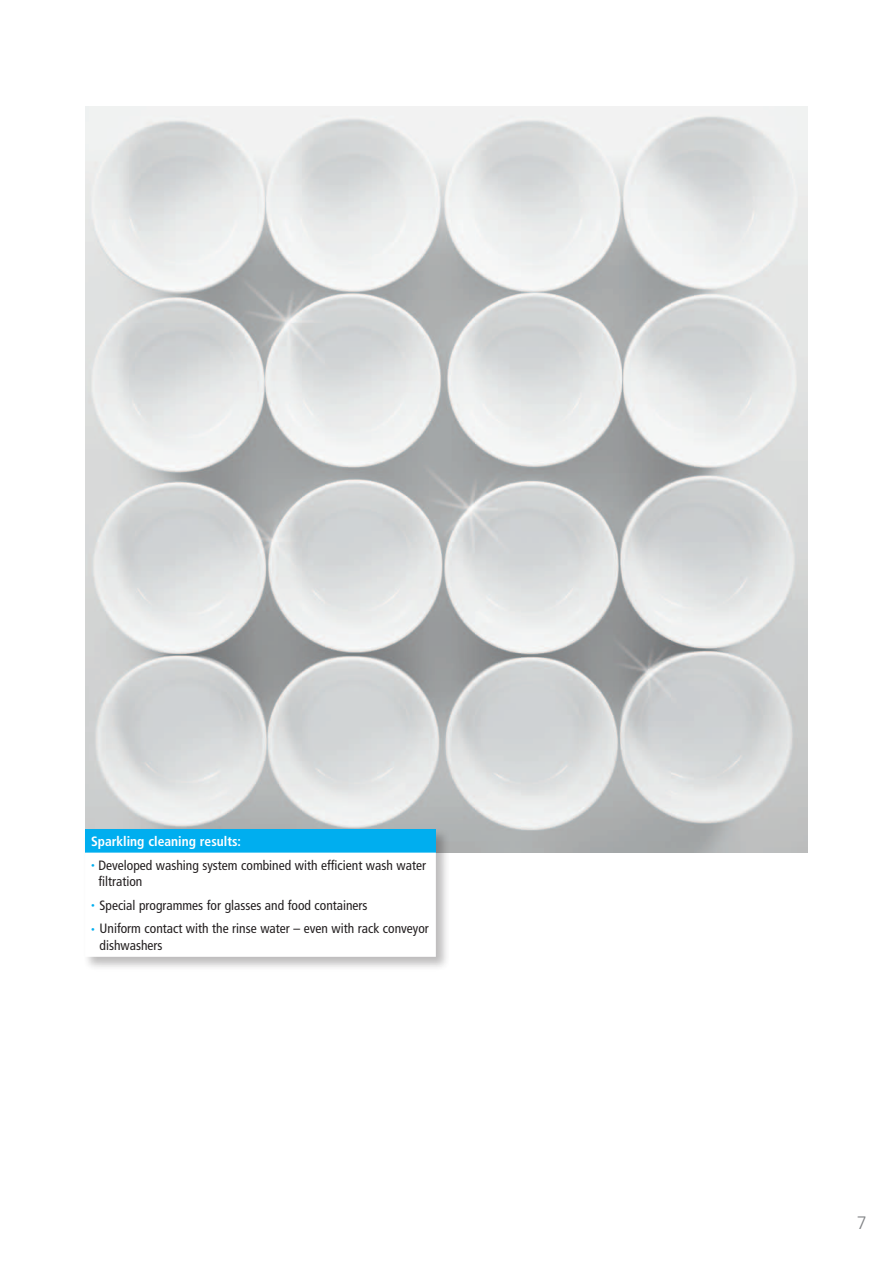
<style>
.page{position:relative;width:893px;height:1263px;background:#fff}
.page>*{position:absolute;margin:0;border:0;box-sizing:border-box;transform-origin:0 0}
.t1{font:300 18px "Frutiger";color:#808285}
.t2{font:condensed 13.5px/16.5px "Frutiger";color:#231f20}
.t3{font:700 condensed 13.5px "Frutiger";color:#fff}
.s1{font-size:7.5px;color:#00aeef}
</style>
<div class="page">
<img style="left:85px;top:106px;width:723px;height:747px">
<div style="left:83px;top:827px;width:367px;height:144px;background:#231f20;opacity:.3"></div>
<div style="left:85px;top:829px;width:351px;height:24px;background:#00aeef"></div>
<svg style="left:85px;top:853px;width:351px;height:104px"></svg>
<p class="t3" style="left:91px;top:833px;width:152px">Sparkling cleaning results:</p>
<p class="t2" style="left:98px;top:857px;width:329px;text-indent:-7px"><span class="s1">•</span> Developed washing system combined with efficient wash water filtration</p>
<p class="t2" style="left:91px;top:897px;width:278px"><span class="s1">•</span> Special programmes for glasses and food containers</p>
<p class="t2" style="left:100px;top:920px;width:331px;text-indent:-9px"><span class="s1">•</span> Uniform contact with the rinse water – even with rack conveyor dishwashers</p>
<p class="t1" style="left:857px;top:1212px;width:12px">7</p>
</div>
